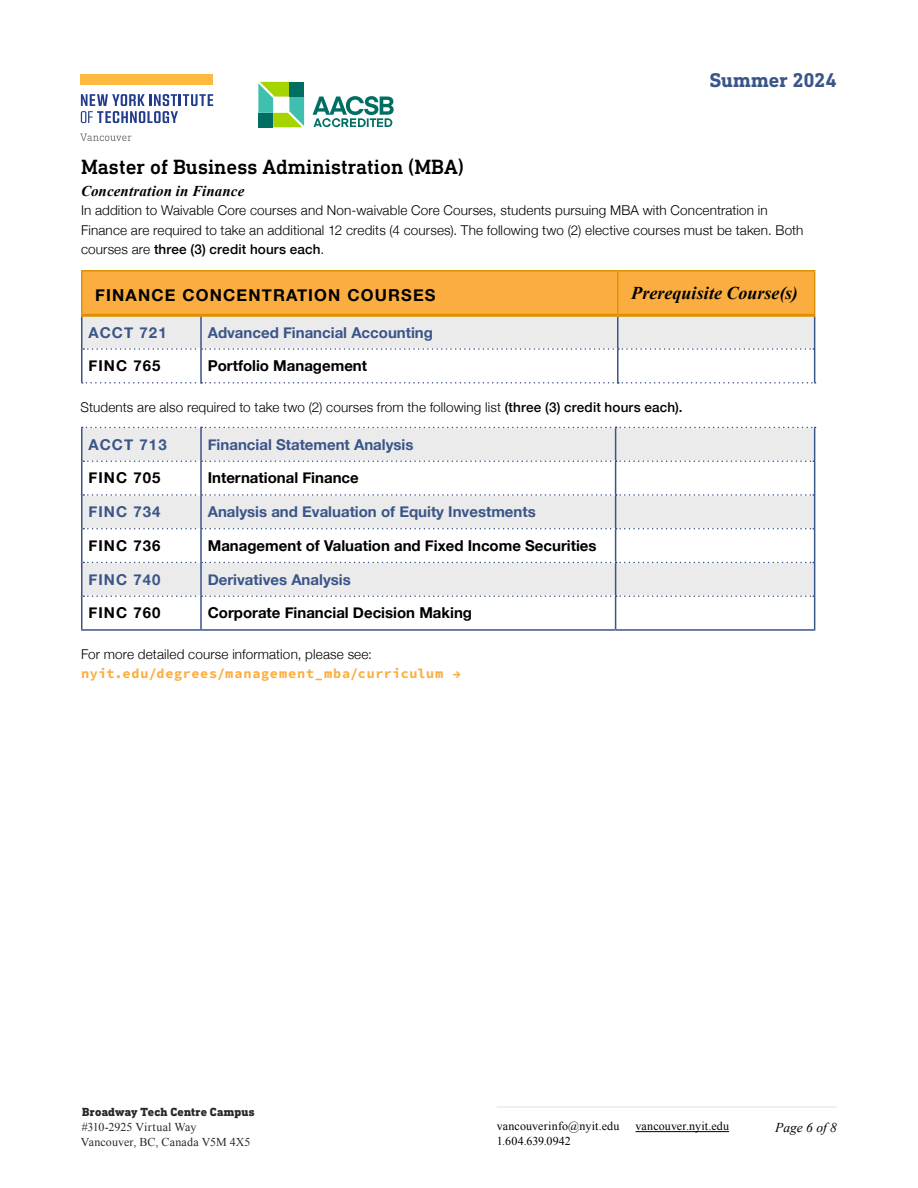
<style>
.page{position:relative;width:918px;height:1188px;background:#fff}
.page>*{position:absolute;margin:0;border:0;box-sizing:border-box;transform-origin:0 0}
.t1{font:500 21px "DIN Next Slab Pro";color:#000}
.t2{font:700 20.25px "DIN Next Slab Pro";letter-spacing:-.005em;color:#3a5588}
.t3{font:italic 700 18px "Times New Roman";letter-spacing:.005em;color:#000}
.t4{font:700 16.5px "Helvetica Neue";letter-spacing:.07em;color:#000}
.t5{font:700 15px "Helvetica Neue";color:#000}
.t6{font:700 15px "Helvetica Neue";color:#3a5588}
.t7{font:italic 700 15px "Times New Roman";letter-spacing:.01em;color:#000}
.t8{font:300 13.5px/19.5px "Helvetica Neue";letter-spacing:.01em;color:#000}
.t9{font:700 13.5px "Source Code Pro";letter-spacing:.055em;color:#fbae3f}
.t10{font:italic 13.5px "Times New Roman";color:#000}
.t11{font:12px/15px "Times New Roman";letter-spacing:.01em;color:#000}
.t12{font:800 12px "DIN Next Slab Pro";letter-spacing:.015em;color:#000}
.s1{font-weight:500}
</style>
<div class="page">
<svg style="left:258px;top:82px;width:46px;height:45px"></svg>
<div style="left:258px;top:113px;width:15px;height:14px;background:#006e62"></div>
<svg style="left:313px;top:96px;width:81px;height:31px"></svg>
<hr style="left:497px;top:1106px;width:340px;height:2px;background:#ebebec">
<svg style="left:80px;top:133px;width:51px;height:8px"></svg>
<div style="left:81px;top:75px;width:132px;height:10px;background:#fdb940"></div>
<svg style="left:81px;top:94px;width:132px;height:29px"></svg>
<hr style="left:636px;top:1131px;width:93px;height:1px;background:#000">
<hr style="left:81px;top:271px;width:1px;height:43px;background:#dc9200">
<hr style="left:81px;top:270px;width:120px;height:2px;background:#dc9200">
<hr style="left:201px;top:270px;width:417px;height:2px;background:#dc9200">
<hr style="left:618px;top:270px;width:197px;height:2px;background:#dc9200">
<hr style="left:81px;top:314px;width:120px;height:3px;background:#dc9200">
<hr style="left:81px;top:317px;width:1px;height:32px;background:#3a5588">
<hr style="left:81px;top:349px;width:1px;height:33px;background:#3a5588">
<hr style="left:200px;top:350px;width:2px;height:32px;background:#3a5588">
<hr style="left:617px;top:350px;width:2px;height:32px;background:#3a5588">
<svg style="left:82px;top:271px;width:733px;height:79px;background:#f2c684"></svg>
<hr style="left:814px;top:349px;width:1px;height:33px;background:#3a5588">
<svg style="left:82px;top:382px;width:734px;height:2px"></svg>
<svg style="left:82px;top:428px;width:732px;height:168px;fill:#ebebec"></svg>
<hr style="left:81px;top:428px;width:1px;height:33px;background:#3a5588">
<hr style="left:200px;top:428px;width:2px;height:32px;background:#3a5588">
<hr style="left:615px;top:428px;width:1px;height:32px;background:#3a5588">
<svg style="left:82px;top:427px;width:734px;height:1px"></svg>
<hr style="left:814px;top:428px;width:1px;height:33px;background:#3a5588">
<hr style="left:81px;top:461px;width:1px;height:34px;background:#3a5588">
<hr style="left:200px;top:462px;width:2px;height:32px;background:#3a5588">
<hr style="left:615px;top:462px;width:1px;height:32px;background:#3a5588">
<svg style="left:83px;top:460px;width:731px;height:2px"></svg>
<hr style="left:814px;top:461px;width:1px;height:34px;background:#3a5588">
<hr style="left:81px;top:495px;width:1px;height:34px;background:#3a5588">
<hr style="left:200px;top:496px;width:2px;height:32px;background:#3a5588">
<hr style="left:615px;top:496px;width:1px;height:32px;background:#3a5588">
<svg style="left:83px;top:494px;width:731px;height:2px"></svg>
<hr style="left:814px;top:495px;width:1px;height:34px;background:#3a5588">
<hr style="left:81px;top:529px;width:1px;height:33px;background:#3a5588">
<hr style="left:200px;top:529px;width:2px;height:33px;background:#3a5588">
<hr style="left:615px;top:529px;width:1px;height:33px;background:#3a5588">
<svg style="left:83px;top:528px;width:731px;height:1px"></svg>
<hr style="left:814px;top:529px;width:1px;height:33px;background:#3a5588">
<hr style="left:81px;top:562px;width:1px;height:34px;background:#3a5588">
<hr style="left:200px;top:563px;width:2px;height:32px;background:#3a5588">
<hr style="left:615px;top:563px;width:1px;height:32px;background:#3a5588">
<svg style="left:83px;top:562px;width:731px;height:1px"></svg>
<hr style="left:814px;top:562px;width:1px;height:34px;background:#3a5588">
<hr style="left:81px;top:596px;width:1px;height:33px;background:#3a5588">
<hr style="left:81px;top:629px;width:120px;height:2px;background:#3a5588">
<hr style="left:200px;top:597px;width:2px;height:32px;background:#3a5588">
<hr style="left:201px;top:629px;width:415px;height:2px;background:#3a5588">
<hr style="left:615px;top:597px;width:1px;height:32px;background:#3a5588">
<svg style="left:83px;top:595px;width:731px;height:2px"></svg>
<hr style="left:814px;top:596px;width:1px;height:33px;background:#3a5588">
<hr style="left:616px;top:629px;width:199px;height:2px;background:#3a5588">
<h1 class="t1" style="left:81px;top:154px;width:384px">Master of Business Administration (MBA)</h1>
<h2 class="t2" style="left:709px;top:68px;width:129px">Summer 2024</h2>
<p class="t7" style="left:81px;top:180px;width:165px">Concentration in Finance</p>
<p class="t8" style="left:81px;top:200px;width:724px">In addition to Waivable Core courses and Non-waivable Core Courses, students pursuing MBA with Concentration in<br>Finance are required to take an additional 12 credits (4 courses). The following two (2) elective courses must be taken. Both courses are <span class="s1">three (3) credit hours each</span>.</p>
<p class="t4" style="left:95px;top:282px;width:342px">FINANCE CONCENTRATION COURSES</p>
<h3 class="t3" style="left:631px;top:281px;width:168px">Prerequisite Course(s)</h3>
<p class="t6" style="left:88px;top:320px;width:80px">ACCT 721</p>
<p class="t6" style="left:208px;top:320px;width:227px">Advanced Financial Accounting</p>
<p class="t5" style="left:88px;top:354px;width:74px">FINC 765</p>
<p class="t5" style="left:208px;top:354px;width:161px">Portfolio Management</p>
<p class="t8" style="left:80px;top:396px;width:604px">Students are also required to take two (2) courses from the following list <span class="s1">(three (3) credit hours each).</span></p>
<p class="t6" style="left:88px;top:433px;width:80px">ACCT 713</p>
<p class="t6" style="left:208px;top:433px;width:207px">Financial Statement Analysis</p>
<p class="t5" style="left:88px;top:466px;width:74px">FINC 705</p>
<p class="t5" style="left:208px;top:466px;width:153px">International Finance</p>
<p class="t6" style="left:88px;top:500px;width:74px">FINC 734</p>
<p class="t6" style="left:208px;top:500px;width:330px">Analysis and Evaluation of Equity Investments</p>
<p class="t5" style="left:88px;top:534px;width:74px">FINC 736</p>
<p class="t5" style="left:208px;top:534px;width:390px">Management of Valuation and Fixed Income Securities</p>
<p class="t6" style="left:88px;top:568px;width:74px">FINC 740</p>
<p class="t6" style="left:208px;top:568px;width:145px">Derivatives Analysis</p>
<p class="t5" style="left:88px;top:601px;width:74px">FINC 760</p>
<p class="t5" style="left:208px;top:601px;width:266px">Corporate Financial Decision Making</p>
<p class="t8" style="left:81px;top:643px;width:293px">For more detailed course information, please see:</p>
<p class="t9" style="left:81px;top:664px;width:381px">nyit.edu/degrees/management_mba/curriculum →</p>
<p class="t12" style="left:82px;top:1105px;width:174px">Broadway Tech Centre Campus</p>
<p class="t11" style="left:81px;top:1119px;width:171px">#310-2925 Virtual Way<br>Vancouver, BC, Canada V5M 4X5</p>
<p class="t11" style="left:497px;top:1119px;width:124px">vancouverinfo@nyit.edu<br>1.604.639.0942</p>
<p class="t11" style="left:636px;top:1119px;width:95px">vancouver.nyit.edu</p>
<p class="t10" style="left:775px;top:1118px;width:63px">Page 6 of 8</p>
</div>
